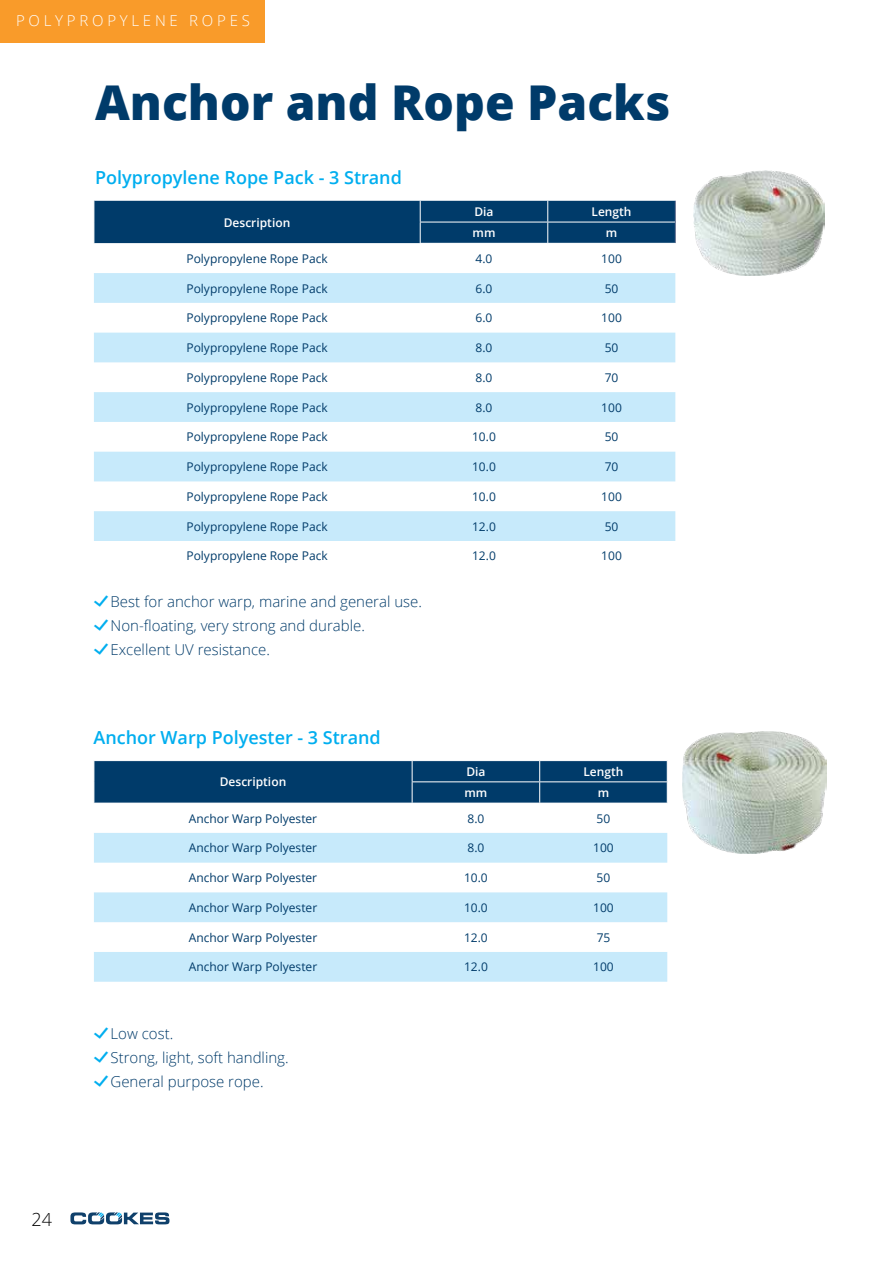
<style>
.page{position:relative;width:893px;height:1263px;background:#fff}
.page>*{position:absolute;margin:0;border:0;box-sizing:border-box;transform-origin:0 0}
.t1{font:800 48px "Open Sans";color:#003b6a}
.t2{font:600 18px "Open Sans";color:#00aeef}
.t3{font:300 18px "Open Sans";color:#000}
.t4{font:300 15px/24px "Open Sans";color:#003b6a}
.t5{font:300 15px "Open Sans";letter-spacing:.25em;color:#fff}
.t6{font:12px "Open Sans";color:#003b6a}
.t7{font:600 12px "Open Sans";color:#fff}
.s1{font-family:"BBRG Benefits";font-weight:400;font-size:17.25px;color:#00aeef}
</style>
<div class="page">
<div style="left:0;top:0;width:265px;height:43px;background:#f99b2a"></div>
<svg style="left:70px;top:1212px;width:99px;height:12px"></svg>
<img style="left:682px;top:731px;width:144px;height:123px">
<svg style="left:94px;top:833px;width:573px;height:149px;fill:#c7eafb"></svg>
<svg style="left:94px;top:761px;width:574px;height:42px;background:#06406e"></svg>
<img style="left:694px;top:170px;width:131px;height:105px">
<svg style="left:94px;top:273px;width:581px;height:268px;fill:#c7eafb"></svg>
<div style="left:94px;top:201px;width:582px;height:42px;background:#003b6a"></div>
<p class="t5" style="left:16px;top:11px;width:235px">POLYPROPYLENE ROPES</p>
<h1 class="t1" style="left:95px;top:66px;width:577px">Anchor and Rope Packs</h1>
<h2 class="t2" style="left:95px;top:165px;width:308px">Polypropylene Rope Pack - 3 Strand</h2>
<p class="t7" style="left:224px;top:214px;width:68px">Description</p>
<p class="t7" style="left:474px;top:203px;width:21px">Dia</p>
<p class="t7" style="left:592px;top:203px;width:42px">Length</p>
<p class="t7" style="left:472px;top:225px;width:24px">mm</p>
<p class="t7" style="left:606px;top:225px;width:13px">m</p>
<p class="t6" style="left:186px;top:250px;width:143px">Polypropylene Rope Pack</p>
<p class="t6" style="left:476px;top:250px;width:18px">4.0</p>
<p class="t6" style="left:601px;top:250px;width:22px">100</p>
<p class="t6" style="left:186px;top:280px;width:143px">Polypropylene Rope Pack</p>
<p class="t6" style="left:476px;top:280px;width:18px">6.0</p>
<p class="t6" style="left:605px;top:280px;width:15px">50</p>
<p class="t6" style="left:186px;top:310px;width:143px">Polypropylene Rope Pack</p>
<p class="t6" style="left:476px;top:310px;width:18px">6.0</p>
<p class="t6" style="left:601px;top:310px;width:22px">100</p>
<p class="t6" style="left:186px;top:339px;width:143px">Polypropylene Rope Pack</p>
<p class="t6" style="left:476px;top:339px;width:18px">8.0</p>
<p class="t6" style="left:605px;top:339px;width:15px">50</p>
<p class="t6" style="left:186px;top:369px;width:143px">Polypropylene Rope Pack</p>
<p class="t6" style="left:476px;top:369px;width:18px">8.0</p>
<p class="t6" style="left:605px;top:369px;width:15px">70</p>
<p class="t6" style="left:186px;top:399px;width:143px">Polypropylene Rope Pack</p>
<p class="t6" style="left:476px;top:399px;width:18px">8.0</p>
<p class="t6" style="left:601px;top:399px;width:22px">100</p>
<p class="t6" style="left:186px;top:429px;width:143px">Polypropylene Rope Pack</p>
<p class="t6" style="left:472px;top:429px;width:25px">10.0</p>
<p class="t6" style="left:605px;top:429px;width:15px">50</p>
<p class="t6" style="left:186px;top:459px;width:143px">Polypropylene Rope Pack</p>
<p class="t6" style="left:472px;top:459px;width:25px">10.0</p>
<p class="t6" style="left:605px;top:459px;width:15px">70</p>
<p class="t6" style="left:186px;top:488px;width:143px">Polypropylene Rope Pack</p>
<p class="t6" style="left:472px;top:488px;width:25px">10.0</p>
<p class="t6" style="left:601px;top:488px;width:22px">100</p>
<p class="t6" style="left:186px;top:518px;width:143px">Polypropylene Rope Pack</p>
<p class="t6" style="left:472px;top:518px;width:25px">12.0</p>
<p class="t6" style="left:605px;top:518px;width:15px">50</p>
<p class="t6" style="left:186px;top:548px;width:143px">Polypropylene Rope Pack</p>
<p class="t6" style="left:472px;top:548px;width:25px">12.0</p>
<p class="t6" style="left:601px;top:548px;width:22px">100</p>
<p class="t4" style="left:94px;top:589px;width:330px"><span class="s1">A</span>Best for anchor warp, marine and general use.<br><span class="s1">A</span>Non-floating, very strong and durable.<br><span class="s1">A</span>Excellent UV resistance.</p>
<h2 class="t2" style="left:94px;top:725px;width:289px">Anchor Warp Polyester - 3 Strand</h2>
<p class="t7" style="left:220px;top:774px;width:68px">Description</p>
<p class="t7" style="left:466px;top:763px;width:21px">Dia</p>
<p class="t7" style="left:583px;top:763px;width:42px">Length</p>
<p class="t7" style="left:464px;top:784px;width:24px">mm</p>
<p class="t7" style="left:598px;top:784px;width:13px">m</p>
<p class="t6" style="left:189px;top:810px;width:130px">Anchor Warp Polyester</p>
<p class="t6" style="left:467px;top:810px;width:18px">8.0</p>
<p class="t6" style="left:597px;top:810px;width:15px">50</p>
<p class="t6" style="left:189px;top:840px;width:130px">Anchor Warp Polyester</p>
<p class="t6" style="left:467px;top:840px;width:18px">8.0</p>
<p class="t6" style="left:593px;top:840px;width:22px">100</p>
<p class="t6" style="left:189px;top:869px;width:130px">Anchor Warp Polyester</p>
<p class="t6" style="left:464px;top:869px;width:25px">10.0</p>
<p class="t6" style="left:597px;top:869px;width:15px">50</p>
<p class="t6" style="left:189px;top:899px;width:130px">Anchor Warp Polyester</p>
<p class="t6" style="left:464px;top:899px;width:25px">10.0</p>
<p class="t6" style="left:593px;top:899px;width:22px">100</p>
<p class="t6" style="left:189px;top:929px;width:130px">Anchor Warp Polyester</p>
<p class="t6" style="left:464px;top:929px;width:25px">12.0</p>
<p class="t6" style="left:597px;top:929px;width:15px">75</p>
<p class="t6" style="left:189px;top:959px;width:130px">Anchor Warp Polyester</p>
<p class="t6" style="left:464px;top:959px;width:25px">12.0</p>
<p class="t6" style="left:593px;top:959px;width:22px">100</p>
<p class="t4" style="left:94px;top:1021px;width:197px"><span class="s1">A</span>Low cost.<br><span class="s1">A</span>Strong, light, soft handling.<br><span class="s1">A</span>General purpose rope.</p>
<h2 class="t3" style="left:32px;top:1207px;width:22px">24</h2>
</div>
